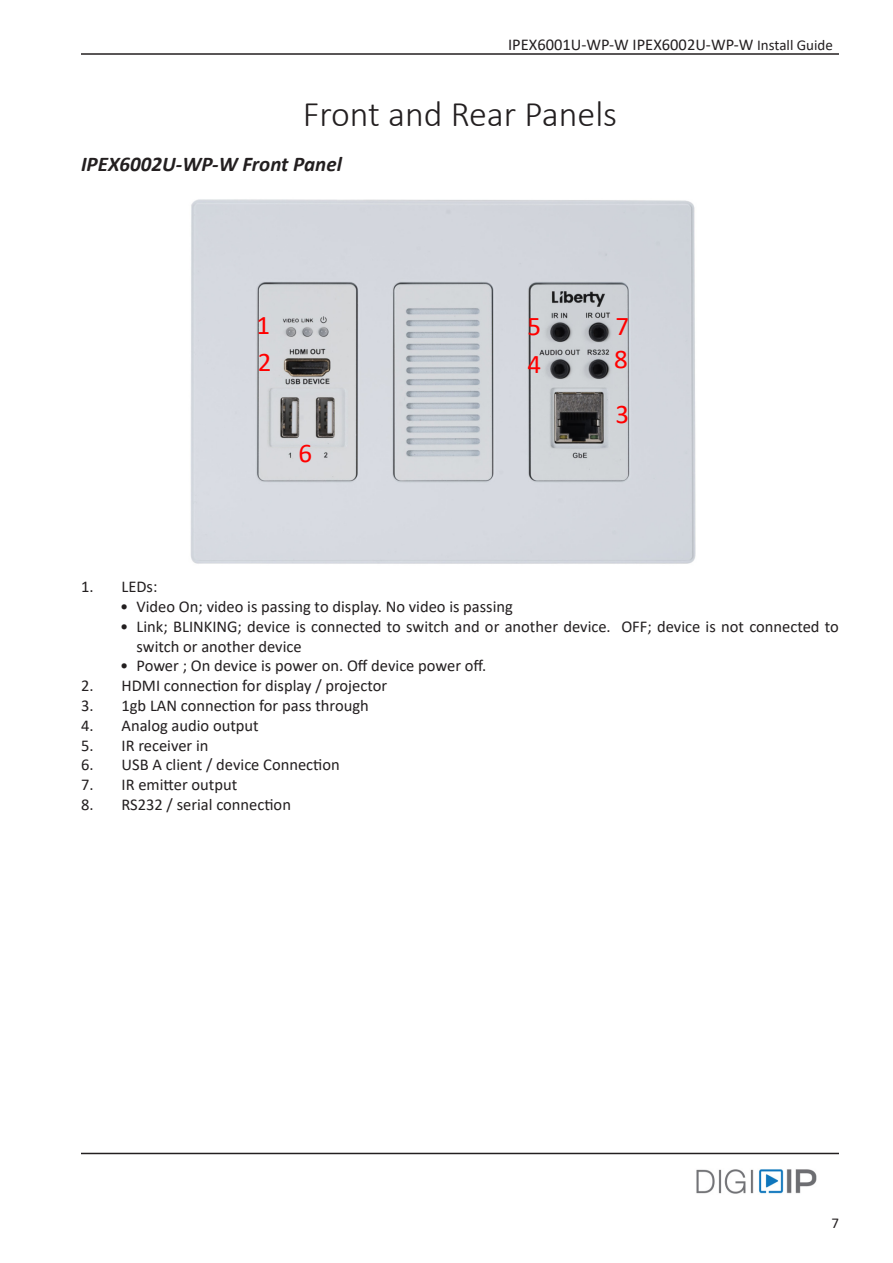
<style>
.page{position:relative;width:893px;height:1263px;background:#fff}
.page>*{position:absolute;margin:0;border:0;box-sizing:border-box;transform-origin:0 0}
.Main_Headings{font:300 36px "Calibri";color:#231f20}
.t1{font:27px/36.6px "Calibri";color:#f00}
.Sub_Heading_1{font:italic 700 21px "Calibri";color:#231f20}
.t2{font:16.5px/19.8px "Calibri";color:#231f20}
.t3{font:15px "Calibri";color:#231f20}
.s1{font-size:15px}
</style>
<div class="page">
<hr style="left:81px;top:53px;width:758px;height:2px;background:#231f20">
<hr style="left:81px;top:1153px;width:758px;height:1px;background:#231f20">
<img style="left:696px;top:1169px;width:121px;height:25px">
<img style="left:190px;top:199px;width:506px;height:365px">
<p class="t2" style="left:508px;top:35px;width:326px">IPEX6001U-WP-W IPEX6002U-WP-W <span class="s1">Install Guide</span></p>
<p class="Main_Headings" style="left:303px;top:92px;width:316px">Front and Rear Panels</p>
<p class="Sub_Heading_1" style="left:81px;top:149px;width:262px">IPEX6002U-WP-W Front Panel</p>
<h2 class="t1" style="left:257px;top:306px;width:16px">1<br>2</h2>
<h2 class="t1" style="left:298px;top:434px;width:15px">6</h2>
<h2 class="t1" style="left:528px;top:307px;width:15px">5</h2>
<h2 class="t1" style="left:528px;top:345px;width:15px">4</h2>
<h2 class="t1" style="left:614px;top:309px;width:16px;line-height:32.7px">7<br>8</h2>
<h2 class="t1" style="left:615px;top:395px;width:15px">3</h2>
<p class="t2" style="left:81px;top:576px;width:78px">1. LEDs:</p>
<p class="t2" style="left:120px;top:596px;width:394px">• Video On; video is passing to display. No video is passing</p>
<p class="t2" style="left:136px;top:616px;width:704px;text-indent:-16px">• Link; BLINKING; device is connected to switch and or another device. OFF; device is not connected to switch or another device</p>
<p class="t2" style="left:120px;top:655px;width:368px">• Power ; On device is power on. Off device power off.</p>
<p class="t2" style="left:81px;top:675px;width:308px">2. HDMI connection for display / projector</p>
<p class="t2" style="left:81px;top:695px;width:289px">3. 1gb LAN connection for pass through</p>
<p class="t2" style="left:81px;top:715px;width:179px">4. Analog audio output</p>
<p class="t2" style="left:81px;top:735px;width:129px">5. IR receiver in</p>
<p class="t2" style="left:81px;top:754px;width:260px">6. USB A client / device Connection</p>
<p class="t2" style="left:81px;top:774px;width:158px">7. IR emitter output</p>
<p class="t2" style="left:81px;top:794px;width:211px">8. RS232 / serial connection</p>
<p class="t3" style="left:831px;top:1212px;width:9px">7</p>
</div>
